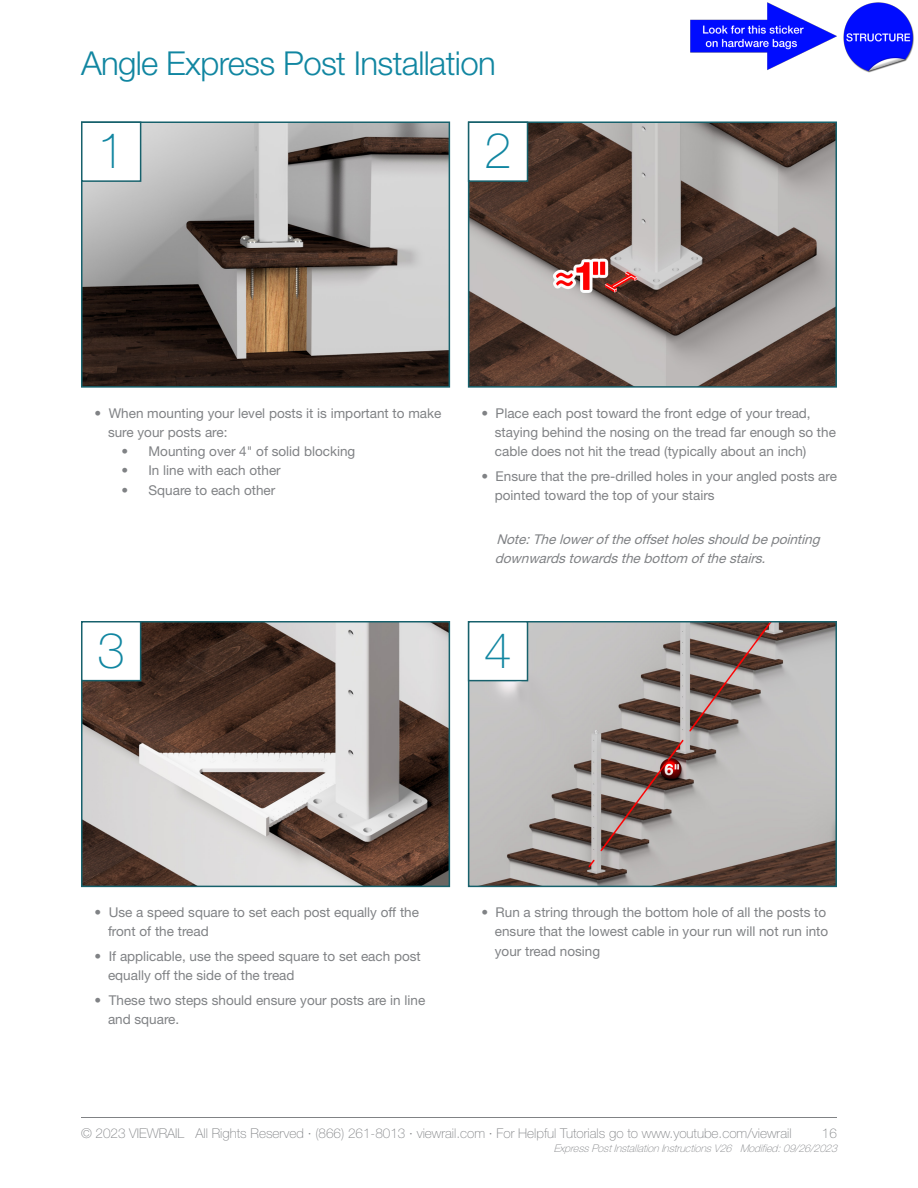
<style>
.page{position:relative;width:918px;height:1188px;background:#fff}
.page>*{position:absolute;margin:0;border:0;box-sizing:border-box;transform-origin:0 0}
.t1{font:100 49.5px "Helvetica Neue";color:#1186a1}
.t2{font:300 33px "Helvetica Neue";letter-spacing:-.02em;color:#1186a1}
.Bullet_Points{font:13.5px/19.2px "Helvetica Neue";color:#808285}
.t3{font:100 13.5px "Helvetica Neue";color:#808285}
.Bullet_Points-2{font:italic 13.5px/19.2px "Helvetica Neue";color:#808285}
.t4{font:italic 100 10.5px "Helvetica Neue";color:#808285}
</style>
<div class="page">
<hr style="left:81px;top:1117px;width:756px;height:1px;background:#808285">
<img style="left:471px;top:624px;width:363px;height:260px">
<div style="left:468px;top:621px;width:369px;height:266px;border:2px solid #17616c"></div>
<img style="left:84px;top:624px;width:363px;height:260px">
<div style="left:81px;top:621px;width:369px;height:266px;border:2px solid #17616c"></div>
<img style="left:471px;top:125px;width:363px;height:260px">
<div style="left:468px;top:122px;width:369px;height:266px;border:2px solid #17616c"></div>
<img style="left:84px;top:125px;width:363px;height:260px">
<div style="left:81px;top:122px;width:369px;height:266px;border:2px solid #17616c"></div>
<div style="left:469px;top:622px;width:59px;height:59px;background:#fff"></div>
<div style="left:468px;top:621px;width:60px;height:60px;border:2px solid #17616c"></div>
<div style="left:82px;top:622px;width:59px;height:59px;background:#fff"></div>
<div style="left:81px;top:621px;width:60px;height:60px;border:2px solid #17616c"></div>
<div style="left:469px;top:122px;width:59px;height:59px;background:#fff"></div>
<div style="left:468px;top:122px;width:60px;height:60px;border:2px solid #17616c"></div>
<div style="left:82px;top:122px;width:59px;height:59px;background:#fff"></div>
<div style="left:81px;top:122px;width:60px;height:60px;border:2px solid #17616c"></div>
<img style="left:690px;top:2px;width:224px;height:71px">
<p class="t2" style="left:81px;top:44px;width:416px">Angle Express Post Installation</p>
<p class="t1" style="left:97px;top:122px;width:29px">1</p>
<p class="t1" style="left:484px;top:122px;width:29px">2</p>
<p class="Bullet_Points" style="left:108px;top:403px;width:335px;text-indent:-14px">• When mounting your level posts it is important to make sure your posts are:</p>
<p class="Bullet_Points" style="left:122px;top:442px;width:235px">• Mounting over 4" of solid blocking</p>
<p class="Bullet_Points" style="left:122px;top:461px;width:161px">• In line with each other</p>
<p class="Bullet_Points" style="left:122px;top:480px;width:155px">• Square to each other</p>
<p class="Bullet_Points" style="left:495px;top:403px;width:343px;text-indent:-14px">• Place each post toward the front edge of your tread, staying behind the nosing on the tread far enough so the cable does not hit the tread (typically about an inch)</p>
<p class="Bullet_Points" style="left:495px;top:466px;width:344px;text-indent:-14px">• Ensure that the pre-drilled holes in your angled posts are pointed toward the top of your stairs</p>
<p class="Bullet_Points-2" style="left:495px;top:529px;width:330px">Note:Theloweroftheoffsetholesshould bepointing downwardstowardsthebottom ofthestairs.</p>
<p class="t1" style="left:97px;top:622px;width:29px">3</p>
<p class="t1" style="left:484px;top:622px;width:29px">4</p>
<p class="Bullet_Points" style="left:108px;top:903px;width:313px;text-indent:-14px">• Use a speed square to set each post equally off the front of the tread</p>
<p class="Bullet_Points" style="left:108px;top:946px;width:314px;text-indent:-14px">• If applicable, use the speed square to set each post equally off the side of the tread</p>
<p class="Bullet_Points" style="left:108px;top:990px;width:319px;text-indent:-14px">• These two steps should ensure your posts are in line and square.</p>
<p class="Bullet_Points" style="left:495px;top:903px;width:335px;text-indent:-14px">• Run a string through the bottom hole of all the posts to ensure that the lowest cable in your run will not run into your tread nosing</p>
<p class="t3" style="left:81px;top:1125px;width:712px">© 2023 VIEWRAIL All Rights Reserved ∙ (866) 261-8013 ∙ viewrail.com ∙ For Helpful Tutorials go to www.youtube.com/viewrail</p>
<p class="t3" style="left:822px;top:1125px;width:17px">16</p>
<p class="t4" style="left:554px;top:1142px;width:288px">ExpressPostInstallationInstructionsV26 Modified:09/26/2023</p>
</div>
